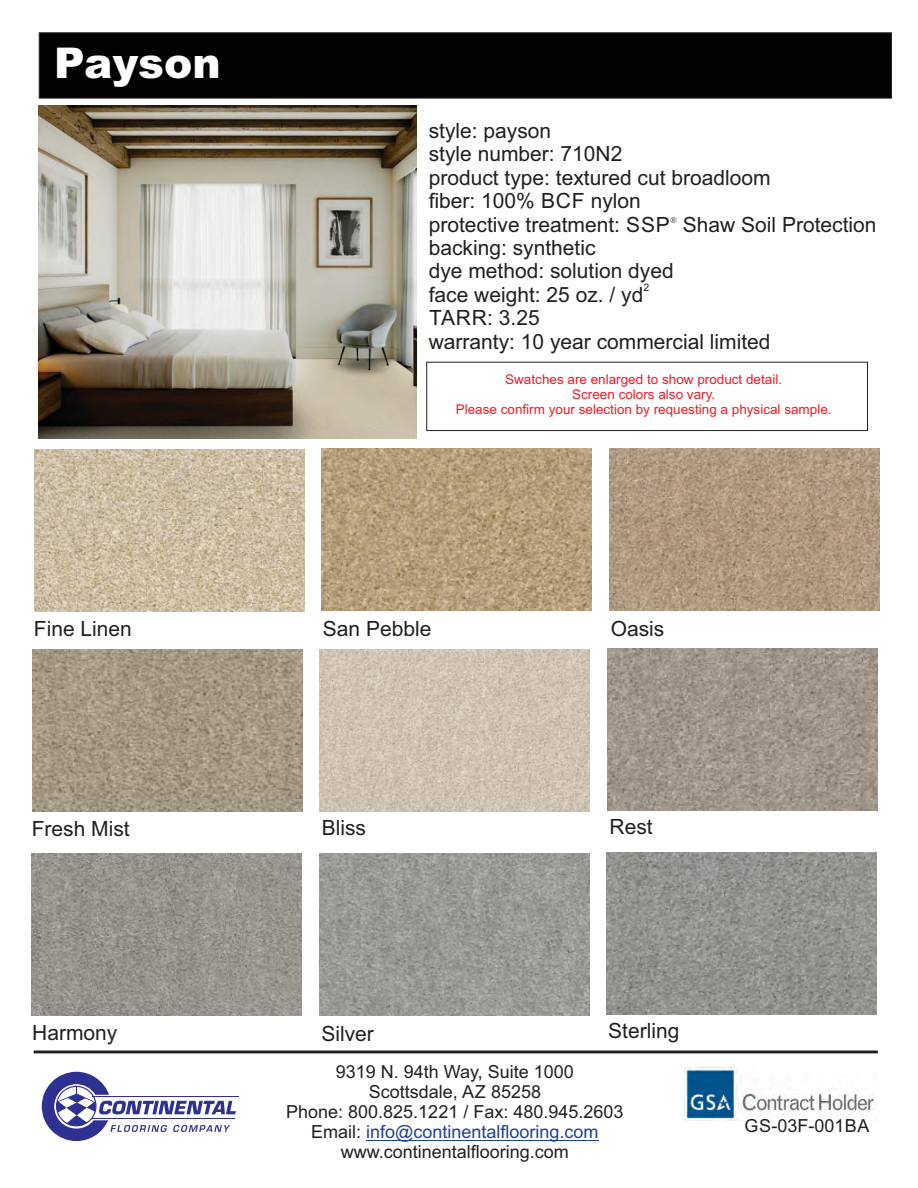
<style>
.page{position:relative;width:918px;height:1188px;background:#fff}
.page>*{position:absolute;margin:0;border:0;box-sizing:border-box;transform-origin:0 0}
.t1{font:900 42.45px "Arial";color:#fff}
.t2{font:21px/23.4px "Arial";color:#231f20}
.t3{font:18px/20.1px "Arial";color:#231f20;text-align:center}
.t4{font:13.5px/15.1px "Arial";color:#ed1c24;text-align:center}
.t5{font:10.5px "Arial";color:#231f20}
.s1{color:#1f3f94}
</style>
<div class="page">
<div style="left:39px;top:32px;width:853px;height:66px;background:#020203;border:1px solid #231f20"></div>
<img style="left:39px;top:106px;width:377px;height:333px">
<div style="left:426px;top:362px;width:442px;height:69px;border:1px solid #231f20"></div>
<hr style="left:34px;top:1051px;width:844px;height:2px;background:#231f20">
<hr style="left:366px;top:1140px;width:233px;height:1px;background:#1f3f94">
<img style="left:684px;top:1067px;width:190px;height:53px">
<img style="left:34px;top:449px;width:270px;height:162px">
<img style="left:32px;top:650px;width:270px;height:162px">
<img style="left:32px;top:853px;width:270px;height:162px">
<img style="left:322px;top:449px;width:270px;height:162px">
<img style="left:320px;top:649px;width:270px;height:162px">
<img style="left:319px;top:853px;width:270px;height:162px">
<img style="left:609px;top:448px;width:270px;height:162px">
<img style="left:607px;top:649px;width:270px;height:162px">
<img style="left:607px;top:853px;width:270px;height:162px">
<hr style="left:93px;top:1096px;width:146px;height:1px;background:#2e3092">
<svg style="left:42px;top:1072px;width:194px;height:69px"></svg>
<h1 class="t1" style="left:54px;top:47px;width:168px">Payson</h1>
<p class="t2" style="left:429px;top:121px;width:449px">style: payson<br>style number: 710N2<br>product type: textured cut broadloom<br>fiber: 100% BCF nylon<br>protective treatment: SSP Shaw Soil Protection backing: synthetic<br>dye method: solution dyed</p>
<p class="t5" style="left:643px;top:284px;width:7px">2</p>
<p class="t2" style="left:429px;top:285px;width:343px">face weight: 25 oz. / yd<br>TARR: 3.25<br>warranty: 10 year commercial limited</p>
<p class="t4" style="left:456px;top:373px;width:377px">Swatches are enlarged to show product detail.<br>Screen colors also vary.<br>Please confirm your selection by requesting a physical sample.</p>
<p class="t2" style="left:34px;top:619px;width:100px">Fine Linen</p>
<p class="t2" style="left:323px;top:618px;width:110px">San Pebble</p>
<p class="t2" style="left:611px;top:618px;width:55px">Oasis</p>
<p class="t2" style="left:32px;top:819px;width:100px">Fresh Mist</p>
<p class="t2" style="left:322px;top:818px;width:46px">Bliss</p>
<p class="t2" style="left:610px;top:817px;width:45px">Rest</p>
<p class="t2" style="left:32px;top:1023px;width:87px">Harmony</p>
<p class="t2" style="left:321px;top:1023px;width:54px">Silver</p>
<p class="t2" style="left:608px;top:1020px;width:73px">Sterling</p>
<p class="t3" style="left:286px;top:1063px;width:339px">9319 N. 94th Way, Suite 1000<br>Scottsdale, AZ 85258<br>Phone: 800.825.1221 / Fax: 480.945.2603<br>Email: <span class="s1">info@continentalflooring.com </span>www.continentalflooring.com</p>
<p class="t3" style="left:744px;top:1118px;width:126px">GS-03F-001BA</p>
</div>
